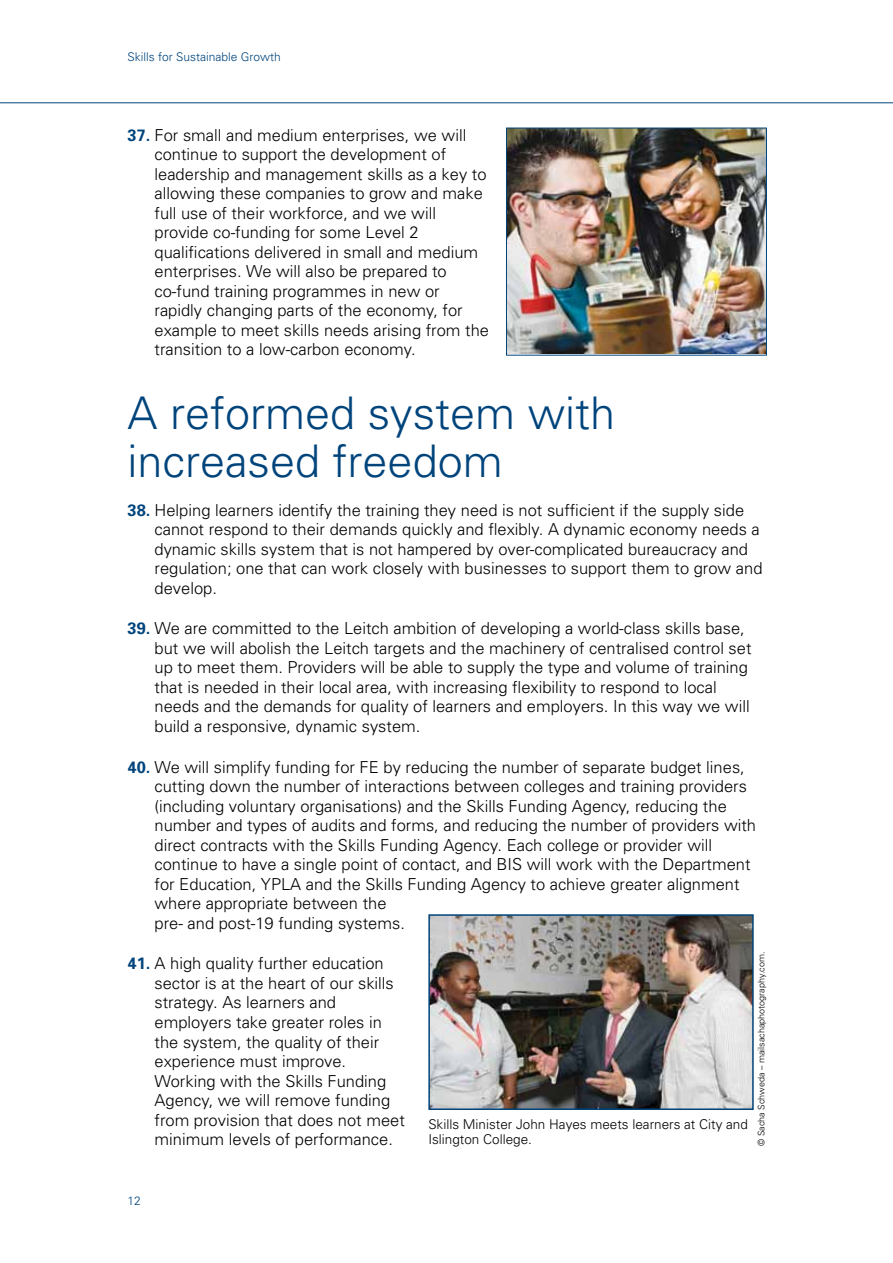
<style>
.page{position:relative;width:893px;height:1263px;background:#fff}
.page>*{position:absolute;margin:0;border:0;box-sizing:border-box;transform-origin:0 0}
.t1{font:300 45px/48px "Univers";color:#00447c}
.t2{font:300 16.5px/19.5px "Univers";color:#000}
.t3{font:300 13.5px/15px "Univers";color:#000}
.t4{font:300 12px "Univers";color:#00447c}
.t5{font:300 9px "Univers";color:#000}
.s1{font-weight:700;color:#00447c}
</style>
<div class="page">
<hr style="left:0;top:102px;width:893px;height:1px;background:#00447c">
<img style="left:508px;top:130px;width:257px;height:224px">
<div style="left:506px;top:128px;width:261px;height:228px;border:1px solid #00447c"></div>
<img style="left:431px;top:917px;width:320px;height:190px">
<div style="left:428px;top:914px;width:326px;height:196px;border:2px solid #00447c"></div>
<p class="t4" style="left:128px;top:49px;width:155px">Skills for Sustainable Growth</p>
<p class="t2" style="left:155px;top:125px;width:336px;text-indent:-27px"><span class="s1">37.</span> For small and medium enterprises, we will continue to support the development of leadership and management skills as a key to allowing these companies to grow and make full use of their workforce, and we will provide co-funding for some Level 2 qualifications delivered in small and medium enterprises. We will also be prepared to co-fund training programmes in new or rapidly changing parts of the economy, for example to meet skills needs arising from the transition to a low-carbon economy.</p>
<h1 class="t1" style="left:128px;top:388px;width:489px">A reformed system with increased freedom</h1>
<p class="t2" style="left:155px;top:499px;width:609px;text-indent:-27px"><span class="s1">38.</span> Helping learners identify the training they need is not sufficient if the supply side cannot respond to their demands quickly and flexibly. A dynamic economy needs a dynamic skills system that is not hampered by over-complicated bureaucracy and regulation; one that can work closely with businesses to support them to grow and develop.</p>
<p class="t2" style="left:155px;top:618px;width:598px;text-indent:-27px"><span class="s1">39.</span> We are committed to the Leitch ambition of developing a world-class skills base, but we will abolish the Leitch targets and the machinery of centralised control set up to meet them. Providers will be able to supply the type and volume of training that is needed in their local area, with increasing flexibility to respond to local needs and the demands for quality of learners and employers. In this way we will build a responsive, dynamic system.</p>
<p class="t2" style="left:155px;top:757px;width:603px;text-indent:-27px"><span class="s1">40.</span> We will simplify funding for FE by reducing the number of separate budget lines, cutting down the number of interactions between colleges and training providers (including voluntary organisations) and the Skills Funding Agency, reducing the number and types of audits and forms, and reducing the number of providers with direct contracts with the Skills Funding Agency. Each college or provider will continue to have a single point of contact, and BIS will work with the Department for Education, YPLA and the Skills Funding Agency to achieve greater alignment where appropriate between the<br>pre- and post-19 funding systems.</p>
<p class="t2" style="left:155px;top:953px;width:252px;text-indent:-27px"><span class="s1">41.</span> A high quality further education sector is at the heart of our skills strategy. As learners and employers take greater roles in the system, the quality of their experience must improve.<br>Working with the Skills Funding<br>Agency, we will remove funding from provision that does not meet minimum levels of performance.</p>
<p class="t5" style="left:756px;top:1146px;width:196px;rotate:-90deg">© Sacha Schweda – mailsachaphotography.com.</p>
<p class="t3" style="left:428px;top:1117px;width:321px">Skills Minister John Hayes meets learners at City and<br>Islington College.</p>
<p class="t4" style="left:128px;top:1193px;width:15px">12</p>
</div>
